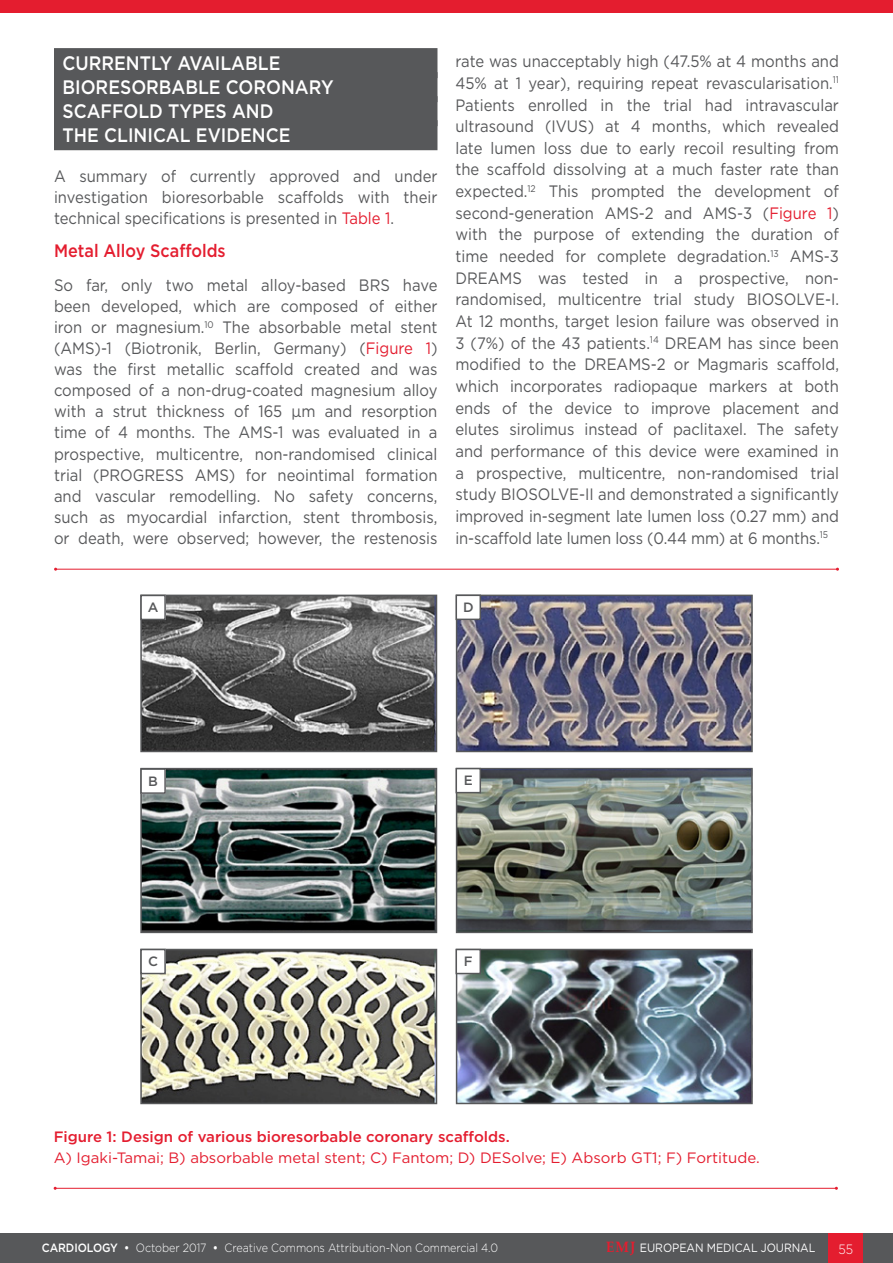
<style>
.page{position:relative;width:893px;height:1263px;background:#fff}
.page>*{position:absolute;margin:0;border:0;box-sizing:border-box;transform-origin:0 0}
._8__Heading_1{font:500 19.5px "Gotham";color:#fff;scale:.9 1}
._9__Heading_2{font:500 18px "Gotham";color:#e41d2f;scale:.9 1}
._11__Main_text{font:16.5px/21.6px "Gotham";color:#57585a;text-align:justify;scale:.9 1}
._12_b_Figure___Table{font:15px "Gotham";color:#e41d2f}
._12_b_Figure___Table-2{font:500 15px "Gotham";color:#e41d2f}
._13__Figure_Table_Fo{font:500 13.5px "Gotham";color:#57585a}
.t1{font:300 13.5px "Gotham";color:#fff;scale:.9 1}
.t2{font:300 12px "Gotham";letter-spacing:-.005em;color:#fff;scale:.9 1}
.t3{font:12px "Gotham";letter-spacing:-.005em;color:#fff;scale:.9 1}
.s1{color:#e41d2f}
.s2{font-weight:500}
.s3{font-family:"Palatino Linotype";font-weight:700;font-size:15px;color:#e41d2f}
</style>
<div class="page">
<div style="left:0;top:1233px;width:893px;height:30px;background:#57585a"></div>
<div style="left:829px;top:1233px;width:34px;height:30px;background:#e41d2f"></div>
<div style="left:54px;top:48px;width:383px;height:30px;background:#57585a"></div>
<div style="left:54px;top:72px;width:383px;height:30px;background:#57585a"></div>
<div style="left:54px;top:96px;width:383px;height:30px;background:#57585a"></div>
<div style="left:54px;top:120px;width:383px;height:30px;background:#57585a"></div>
<hr style="left:56px;top:569px;width:781px;height:1px;background:#e41d2f">
<hr style="left:55px;top:1188px;width:781px;height:1px;background:#e41d2f">
<img style="left:143px;top:598px;width:291px;height:151px">
<div style="left:140px;top:595px;width:297px;height:157px;border:2px solid #57585a"></div>
<img style="left:143px;top:771px;width:291px;height:159px">
<div style="left:140px;top:768px;width:297px;height:165px;border:2px solid #57585a"></div>
<img style="left:143px;top:952px;width:291px;height:149px">
<div style="left:140px;top:949px;width:297px;height:155px;border:2px solid #57585a"></div>
<img style="left:459px;top:952px;width:291px;height:149px">
<div style="left:456px;top:949px;width:297px;height:155px;border:2px solid #57585a"></div>
<img style="left:459px;top:771px;width:291px;height:159px">
<div style="left:456px;top:768px;width:297px;height:165px;border:2px solid #57585a"></div>
<img style="left:459px;top:598px;width:291px;height:151px">
<div style="left:456px;top:595px;width:297px;height:157px;border:2px solid #57585a"></div>
<div style="left:141px;top:595px;width:24px;height:24px;background:#fff"></div>
<div style="left:140px;top:595px;width:26px;height:25px;border:2px solid #57585a"></div>
<div style="left:141px;top:769px;width:24px;height:24px;background:#fff"></div>
<div style="left:140px;top:768px;width:26px;height:26px;border:2px solid #57585a"></div>
<div style="left:141px;top:949px;width:24px;height:24px;background:#fff"></div>
<div style="left:140px;top:949px;width:26px;height:25px;border:2px solid #57585a"></div>
<div style="left:456px;top:595px;width:24px;height:24px;background:#fff"></div>
<div style="left:455px;top:595px;width:26px;height:25px;border:2px solid #57585a"></div>
<div style="left:456px;top:769px;width:24px;height:24px;background:#fff"></div>
<div style="left:455px;top:768px;width:26px;height:25px;border:2px solid #57585a"></div>
<div style="left:456px;top:949px;width:24px;height:24px;background:#fff"></div>
<div style="left:455px;top:949px;width:26px;height:25px;border:2px solid #57585a"></div>
<div style="left:0;top:0;width:893px;height:12px;background:#e41d2f"></div>
<p class="_8__Heading_1" style="left:63px;top:50px;width:244px">CURRENTLY AVAILABLE</p>
<p class="_8__Heading_1" style="left:63px;top:74px;width:303px">BIORESORBABLE CORONARY</p>
<p class="_8__Heading_1" style="left:63px;top:98px;width:236px">SCAFFOLD TYPES AND</p>
<p class="_8__Heading_1" style="left:63px;top:122px;width:255px">THE CLINICAL EVIDENCE</p>
<p class="_11__Main_text" style="left:54px;top:165px;width:428px;line-height:21px">A summary of currently approved and under investigation bioresorbable scaffolds with their technical specifications is presented in <span class="s1">Table 1</span>.</p>
<p class="_9__Heading_2" style="left:54px;top:239px;width:192px">Metal Alloy Scaffolds</p>
<p class="_11__Main_text" style="left:54px;top:274px;width:428px;line-height:21px">So far, only two metal alloy-based BRS have been developed, which are composed of either iron or magnesium.<sup>10</sup> The absorbable metal stent (AMS)-1 (Biotronik, Berlin, Germany) (<span class="s1">Figure 1</span>) was the first metallic scaffold created and was composed of a non-drug-coated magnesium alloy with a strut thickness of 165 µm and resorption time of 4 months. The AMS-1 was evaluated in a prospective, multicentre, non-randomised clinical trial (PROGRESS AMS) for neointimal formation and vascular remodelling. No safety concerns, such as myocardial infarction, stent thrombosis, or death, were observed; however, the restenosis</p>
<p class="_11__Main_text" style="left:455px;top:50px;width:428px">rate was unacceptably high (47.5% at 4 months and 45% at 1 year), requiring repeat revascularisation.<sup>11<br></sup>Patients enrolled in the trial had intravascular ultrasound (IVUS) at 4 months, which revealed late lumen loss due to early recoil resulting from the scaffold dissolving at a much faster rate than expected.<sup>12</sup> This prompted the development of second-generation AMS-2 and AMS-3 (<span class="s1">Figure 1</span>) with the purpose of extending the duration of time needed for complete degradation.<sup>13</sup> AMS-3<br>DREAMS was tested in a prospective, non&shy;randomised, multicentre trial study BIOSOLVE-I.<br>At 12 months, target lesion failure was observed in 3 (7%) of the 43 patients.<sup>14</sup> DREAM has since been modified to the DREAMS-2 or Magmaris scaffold, which incorporates radiopaque markers at both ends of the device to improve placement and elutes sirolimus instead of paclitaxel. The safety and performance of this device were examined in a prospective, multicentre, non-randomised trial study BIOSOLVE-II and demonstrated a significantly improved in-segment late lumen loss (0.27 mm) and in-scaffold late lumen loss (0.44 mm) at 6 months.<sup>15</sup></p>
<p class="_13__Figure_Table_Fo" style="left:148px;top:598px;width:12px">A</p>
<p class="_13__Figure_Table_Fo" style="left:463px;top:598px;width:12px">D</p>
<p class="_13__Figure_Table_Fo" style="left:148px;top:772px;width:11px">B</p>
<p class="_13__Figure_Table_Fo" style="left:464px;top:772px;width:11px">E</p>
<p class="_13__Figure_Table_Fo" style="left:148px;top:953px;width:11px">C</p>
<p class="_13__Figure_Table_Fo" style="left:464px;top:953px;width:10px">F</p>
<p class="_12_b_Figure___Table-2" style="left:54px;top:1127px;width:458px">Figure 1: Design of various bioresorbable coronary scaffolds.</p>
<p class="_12_b_Figure___Table" style="left:54px;top:1148px;width:708px">A) Igaki-Tamai; B) absorbable metal stent; C) Fantom; D) DESolve; E) Absorb GT1; F) Fortitude.</p>
<p class="t2" style="left:42px;top:1240px;width:509px"><span class="s2">CARDIOLOGY •</span> October 2017 <span class="s2">•</span> Creative Commons Attribution-Non Commercial 4.0</p>
<p class="t3" style="left:606px;top:1240px;width:234px"><span class="s3">EMJ</span> EUROPEAN MEDICAL JOURNAL</p>
<p class="t1" style="left:838px;top:1240px;width:18px">55</p>
</div>
